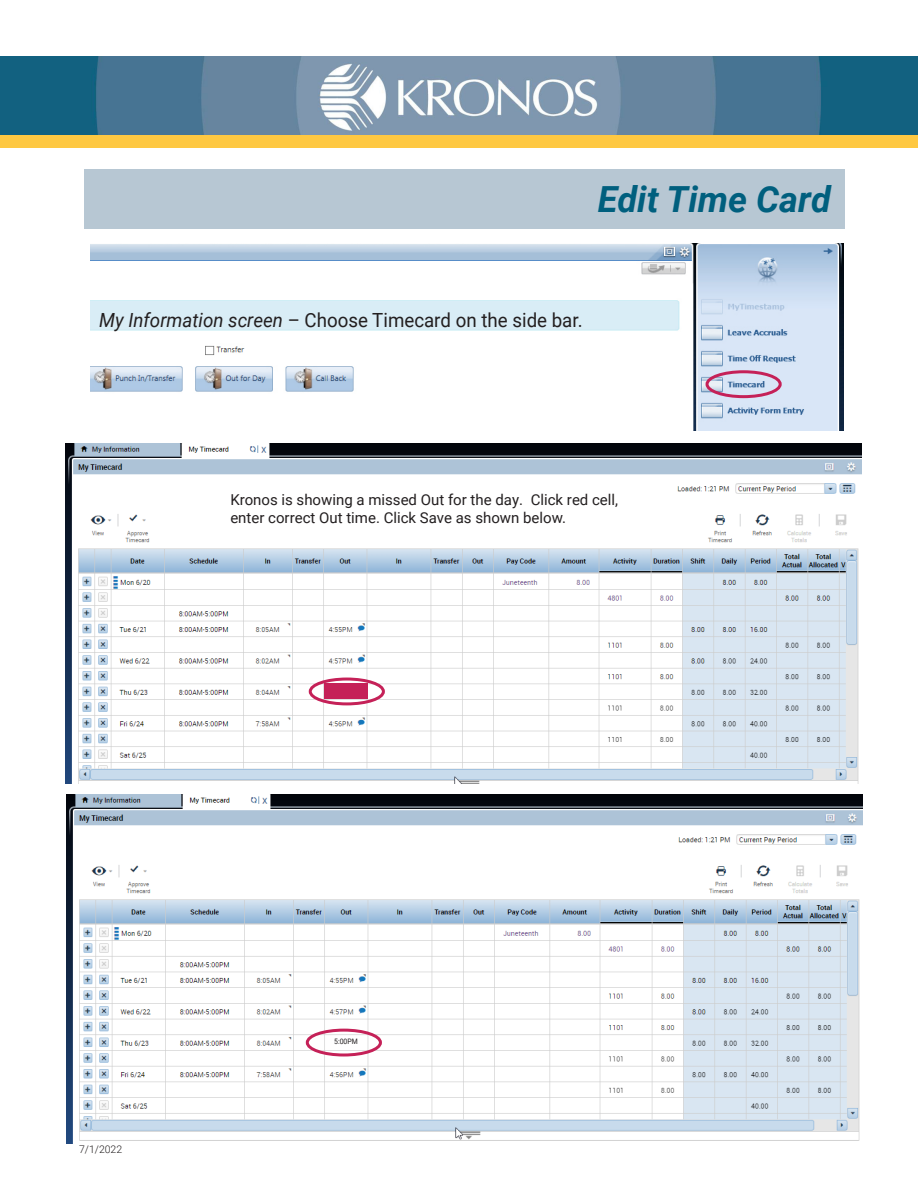
<style>
.page{position:relative;width:918px;height:1188px;background:#fff}
.page>*{position:absolute;margin:0;border:0;box-sizing:border-box;transform-origin:0 0}
.t1{font:italic 700 36px "Roboto";color:#005f7e}
.t2{font:19.5px "Roboto";color:#231f20;scale:.96 1}
.t3{font:15px/18px "Roboto";color:#231f20}
.t4{font:300 10.5px "Roboto";color:#231f20}
.t5{font:7.5px "Roboto";color:#231f20;scale:.92 1}
.s1{font-style:italic}
</style>
<div class="page">
<img style="left:0;top:56px;width:917px;height:79px">
<div style="left:84px;top:169px;width:760px;height:60px;background:#b7c7d3"></div>
<div style="left:0;top:135px;width:918px;height:13px;background:#fec842"></div>
<img style="left:90px;top:243px;width:753px;height:188px">
<div style="left:706px;top:370px;width:76px;height:28px;border:3px solid #c52158;border-radius:50%"></div>
<img style="left:66px;top:444px;width:796px;height:340px">
<div style="left:325px;top:683px;width:43px;height:16px;background:#c52158"></div>
<div style="left:309px;top:678px;width:76px;height:27px;border:3px solid #c52158;border-radius:50%"></div>
<img style="left:66px;top:795px;width:796px;height:348px">
<div style="left:326px;top:1036px;width:40px;height:13px;background:#fff"></div>
<div style="left:306px;top:1029px;width:76px;height:28px;border:3px solid #c52158;border-radius:50%"></div>
<p class="t1" style="left:598px;top:174px;width:235px">Edit Time Card</p>
<p class="t2" style="left:99px;top:306px;width:505px"><span class="s1">My Information screen</span> – Choose Timecard on the side bar.</p>
<p class="t3" style="left:230px;top:490px;width:389px">Kronos is showing a missed Out for the day. Click red cell, enter correct Out time. Click Save as shown below.</p>
<p class="t4" style="left:79px;top:1142px;width:45px">7/1/2022</p>
<p class="t5" style="left:334px;top:1036px;width:27px">5:00PM</p>
</div>
